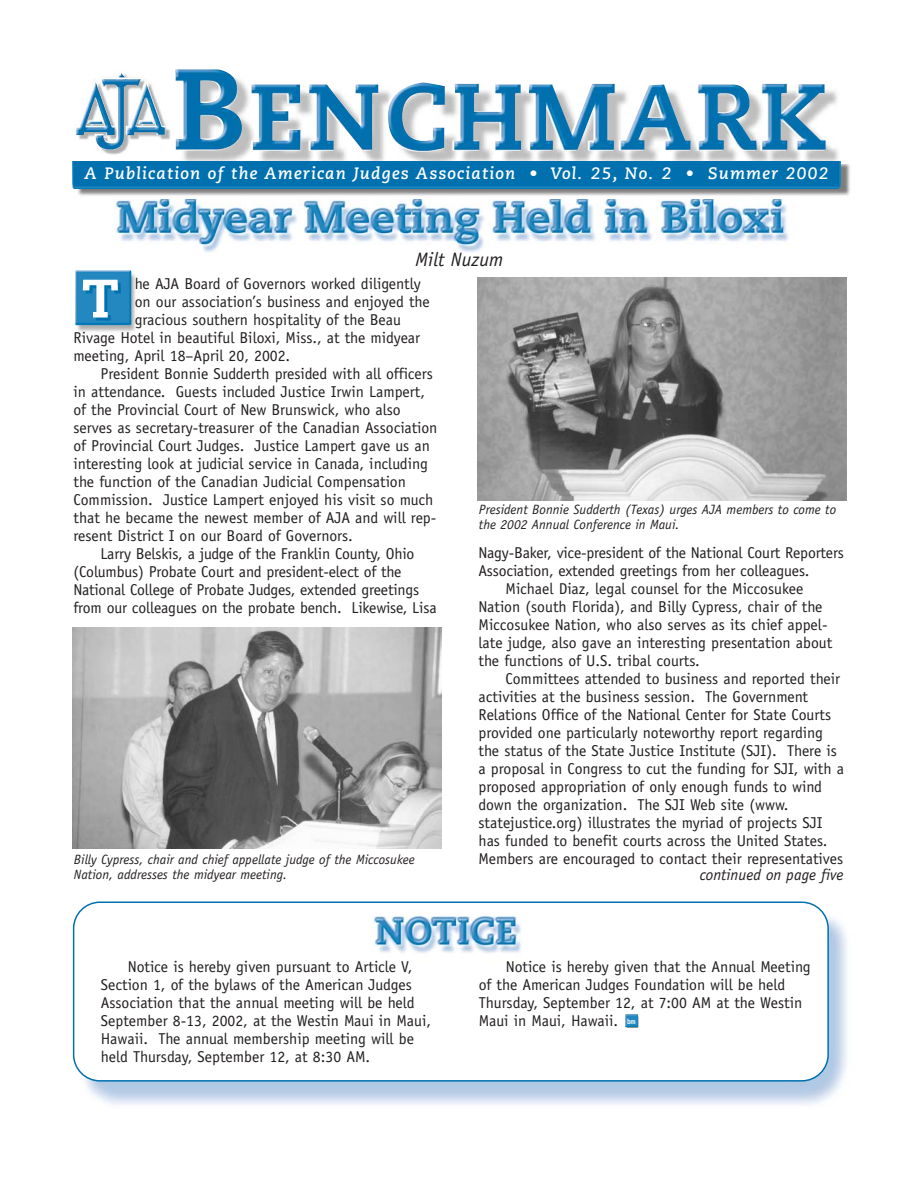
<style>
.page{position:relative;width:918px;height:1188px;background:#fff}
.page>*{position:absolute;margin:0;border:0;box-sizing:border-box;transform-origin:0 0}
.t1{font:800 54px "Caecilia";color:#fff}
.t2{font:italic 19.5px "Officina Sans";color:#231f20}
.t3{font:italic 700 16.5px "Caecilia";letter-spacing:.07em;color:#fff}
.t4{font:15.75px/18px "Officina Sans";color:#231f20}
.t5{font:italic 15.75px "Officina Sans";color:#231f20}
.t6{font:italic 13.5px/15px "Officina Sans";color:#231f20}
.t7{font:700 7.5px "Officina Sans";color:#fff;scale:.9 1}
</style>
<div class="page">
<svg style="left:73px;top:902px;width:756px;height:180px"></svg>
<img style="left:115px;top:200px;width:674px;height:53px">
<img style="left:73px;top:627px;width:368px;height:222px">
<img style="left:75px;top:273px;width:61px;height:59px">
<img style="left:75px;top:270px;width:57px;height:55px">
<img style="left:102px;top:125px;width:69px;height:30px">
<img style="left:76px;top:73px;width:89px;height:77px">
<img style="left:183px;top:90px;width:656px;height:71px">
<img style="left:175px;top:69px;width:651px;height:83px">
<img style="left:77px;top:164px;width:773px;height:32px">
<img style="left:72px;top:161px;width:769px;height:28px">
<img style="left:477px;top:277px;width:369px;height:224px">
<svg style="left:626px;top:1015px;width:13px;height:13px"></svg>
<img style="left:360px;top:906px;width:179px;height:60px">
<p class="t3" style="left:85px;top:167px;width:745px">A Publication of the American Judges Association • Vol. 25, No. 2 • Summer 2002</p>
<p class="t2" style="left:416px;top:251px;width:89px">Milt Nuzum</p>
<p class="t4" style="left:135px;top:276px;width:288px">he AJA Board of Governors worked diligently</p>
<p class="t4" style="left:135px;top:294px;width:297px">on our association’s business and enjoyed the</p>
<p class="t4" style="left:135px;top:312px;width:268px">gracious southern hospitality of the Beau</p>
<p class="t4" style="left:74px;top:330px;width:348px">Rivage Hotel in beautiful Biloxi, Miss., at the midyear</p>
<p class="t4" style="left:74px;top:348px;width:218px">meeting, April 18–April 20, 2002.</p>
<p class="t4" style="left:101px;top:366px;width:334px">President Bonnie Sudderth presided with all officers</p>
<p class="t4" style="left:74px;top:384px;width:353px">in attendance. Guests included Justice Irwin Lampert,</p>
<p class="t4" style="left:74px;top:402px;width:329px">of the Provincial Court of New Brunswick, who also</p>
<p class="t4" style="left:74px;top:420px;width:365px">serves as secretary-treasurer of the Canadian Association</p>
<p class="t4" style="left:74px;top:438px;width:358px">of Provincial Court Judges. Justice Lampert gave us an</p>
<p class="t4" style="left:73px;top:456px;width:356px">interesting look at judicial service in Canada, including</p>
<p class="t4" style="left:73px;top:474px;width:334px">the function of the Canadian Judicial Compensation</p>
<p class="t4" style="left:73px;top:492px;width:361px">Commission. Justice Lampert enjoyed his visit so much</p>
<p class="t4" style="left:73px;top:510px;width:364px">that he became the newest member of AJA and will rep-</p>
<p class="t4" style="left:73px;top:528px;width:281px">resent District I on our Board of Governors.</p>
<p class="t4" style="left:100px;top:546px;width:315px">Larry Belskis, a judge of the Franklin County, Ohio</p>
<p class="t4" style="left:73px;top:564px;width:330px">(Columbus) Probate Court and president-elect of the</p>
<p class="t4" style="left:73px;top:582px;width:347px">National College of Probate Judges, extended greetings</p>
<p class="t4" style="left:73px;top:600px;width:365px">from our colleagues on the probate bench. Likewise, Lisa</p>
<h1 class="t1" style="left:82px;top:276px;width:38px">T</h1>
<p class="t6" style="left:74px;top:853px;width:342px">Billy Cypress, chair and chief appellate judge of the Miccosukee<br>Nation, addresses the midyear meeting.</p>
<p class="t6" style="left:479px;top:503px;width:359px">President Bonnie Sudderth (Texas) urges AJA members to come to the 2002 Annual Conference in Maui.</p>
<p class="t4" style="left:478px;top:545px;width:367px">Nagy-Baker, vice-president of the National Court Reporters</p>
<p class="t4" style="left:478px;top:563px;width:332px">Association, extended greetings from her colleagues.</p>
<p class="t4" style="left:506px;top:581px;width:299px">Michael Diaz, legal counsel for the Miccosukee</p>
<p class="t4" style="left:478px;top:599px;width:346px">Nation (south Florida), and Billy Cypress, chair of the</p>
<p class="t4" style="left:478px;top:617px;width:351px">Miccosukee Nation, who also serves as its chief appel-</p>
<p class="t4" style="left:478px;top:635px;width:355px">late judge, also gave an interesting presentation about</p>
<p class="t4" style="left:478px;top:653px;width:223px">the functions of U.S. tribal courts.</p>
<p class="t4" style="left:506px;top:671px;width:336px">Committees attended to business and reported their</p>
<p class="t4" style="left:478px;top:689px;width:331px">activities at the business session. The Government</p>
<p class="t4" style="left:478px;top:707px;width:354px">Relations Office of the National Center for State Courts</p>
<p class="t4" style="left:478px;top:725px;width:346px">provided one particularly noteworthy report regarding</p>
<p class="t4" style="left:478px;top:743px;width:360px">the status of the State Justice Institute (SJI). There is</p>
<p class="t4" style="left:478px;top:761px;width:367px">a proposal in Congress to cut the funding for SJI, with a</p>
<p class="t4" style="left:478px;top:779px;width:345px">proposed appropriation of only enough funds to wind</p>
<p class="t4" style="left:478px;top:797px;width:312px">down the organization. The SJI Web site (www.</p>
<p class="t4" style="left:478px;top:815px;width:346px">statejustice.org) illustrates the myriad of projects SJI</p>
<p class="t4" style="left:478px;top:833px;width:351px">has funded to benefit courts across the United States.</p>
<p class="t4" style="left:478px;top:851px;width:366px">Members are encouraged to contact their representatives</p>
<p class="t5" style="left:700px;top:869px;width:145px">continued on page five</p>
<p class="t4" style="left:101px;top:959px;width:332px;text-indent:27px">Notice is hereby given pursuant to Article V, Section 1, of the bylaws of the American Judges Association that the annual meeting will be held September 8-13, 2002, at the Westin Maui in Maui, Hawaii. The annual membership meeting will be held Thursday, September 12, at 8:30 AM.</p>
<p class="t4" style="left:479px;top:959px;width:333px;text-indent:27px">Notice is hereby given that the Annual Meeting of the American Judges Foundation will be held Thursday, September 12, at 7:00 AM at the Westin Maui in Maui, Hawaii.</p>
<p class="t7" style="left:627px;top:1019px;width:11px">bm</p>
</div>
